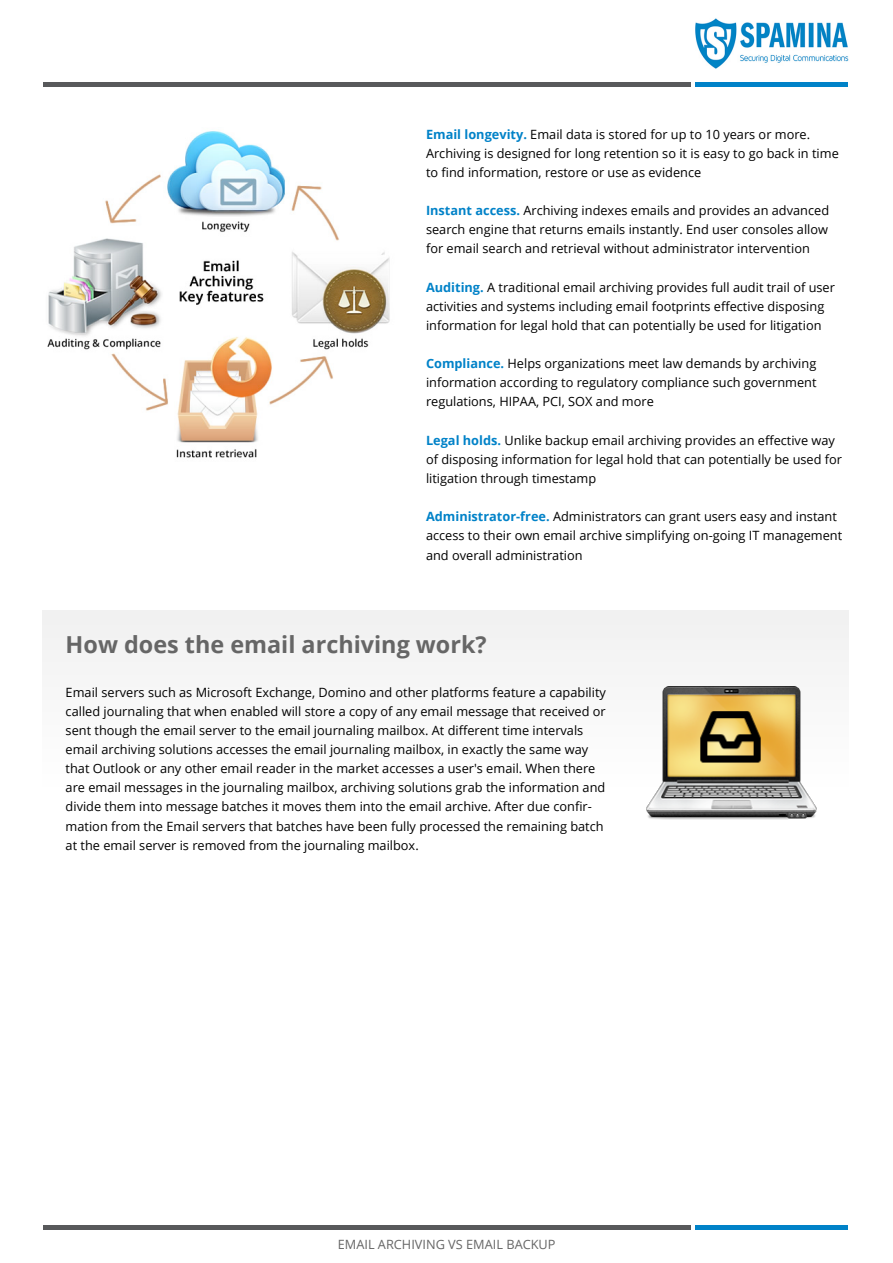
<style>
.page{position:relative;width:893px;height:1263px;background:#fff}
.page>*{position:absolute;margin:0;border:0;box-sizing:border-box;transform-origin:0 0}
.t1{font:700 23.4px "Open Sans";color:#666}
.t2{font:12.75px/19.2px "Open Sans";color:#000}
.t3{font:12.75px "Open Sans";color:#666}
.s1{font-weight:700;color:#0082c8}
</style>
<div class="page">
<div style="left:43px;top:610px;width:806px;height:191px;background:#f7f7f7"></div>
<div style="left:695px;top:82px;width:152px;height:5px;background:#0082c8"></div>
<div style="left:43px;top:82px;width:647px;height:5px;background:#58595b"></div>
<div style="left:695px;top:1225px;width:152px;height:5px;background:#0082c8"></div>
<div style="left:43px;top:1225px;width:647px;height:5px;background:#58595b"></div>
<img style="left:47px;top:131px;width:343px;height:327px">
<img style="left:646px;top:686px;width:171px;height:133px">
<img style="left:695px;top:18px;width:154px;height:51px">
<p class="t2" style="left:426px;top:124px;width:414px"><span class="s1">Email longevity.</span> Email data is stored for up to 10 years or more.<br>Archiving is designed for long retention so it is easy to go back in time to find information, restore or use as evidence</p>
<p class="t2" style="left:426px;top:201px;width:405px;text-align:justify"><span class="s1">Instant access.</span> Archiving indexes emails and provides an advanced search engine that returns emails instantly. End user consoles allow for email search and retrieval without administrator intervention</p>
<p class="t2" style="left:426px;top:277px;width:410px"><span class="s1">Auditing.</span> A traditional email archiving provides full audit trail of user activities and systems including email footprints effective disposing information for legal hold that can potentially be used for litigation</p>
<p class="t2" style="left:426px;top:354px;width:392px;text-align:justify"><span class="s1">Compliance.</span> Helps organizations meet law demands by archiving information according to regulatory compliance such government regulations, HIPAA, PCI, SOX and more</p>
<p class="t2" style="left:426px;top:430px;width:418px"><span class="s1">Legal holds.</span> Unlike backup email archiving provides an effective way of disposing information for legal hold that can potentially be used for litigation through timestamp</p>
<p class="t2" style="left:426px;top:507px;width:418px"><span class="s1">Administrator-free.</span> Administrators can grant users easy and instant access to their own email archive simplifying on-going IT management and overall administration</p>
<h1 class="t1" style="left:66px;top:628px;width:423px">How does the email archiving work?</h1>
<p class="t2" style="left:66px;top:682px;width:542px">Email servers such as Microsoft Exchange, Domino and other platforms feature a capability called journaling that when enabled will store a copy of any email message that received or sent though the email server to the email journaling mailbox. At different time intervals email archiving solutions accesses the email journaling mailbox, in exactly the same way that Outlook or any other email reader in the market accesses a user's email. When there are email messages in the journaling mailbox, archiving solutions grab the information and divide them into message batches it moves them into the email archive. After due confir&shy;mation from the Email servers that batches have been fully processed the remaining batch at the email server is removed from the journaling mailbox.</p>
<p class="t3" style="left:338px;top:1236px;width:219px">EMAIL ARCHIVING VS EMAIL BACKUP</p>
</div>
